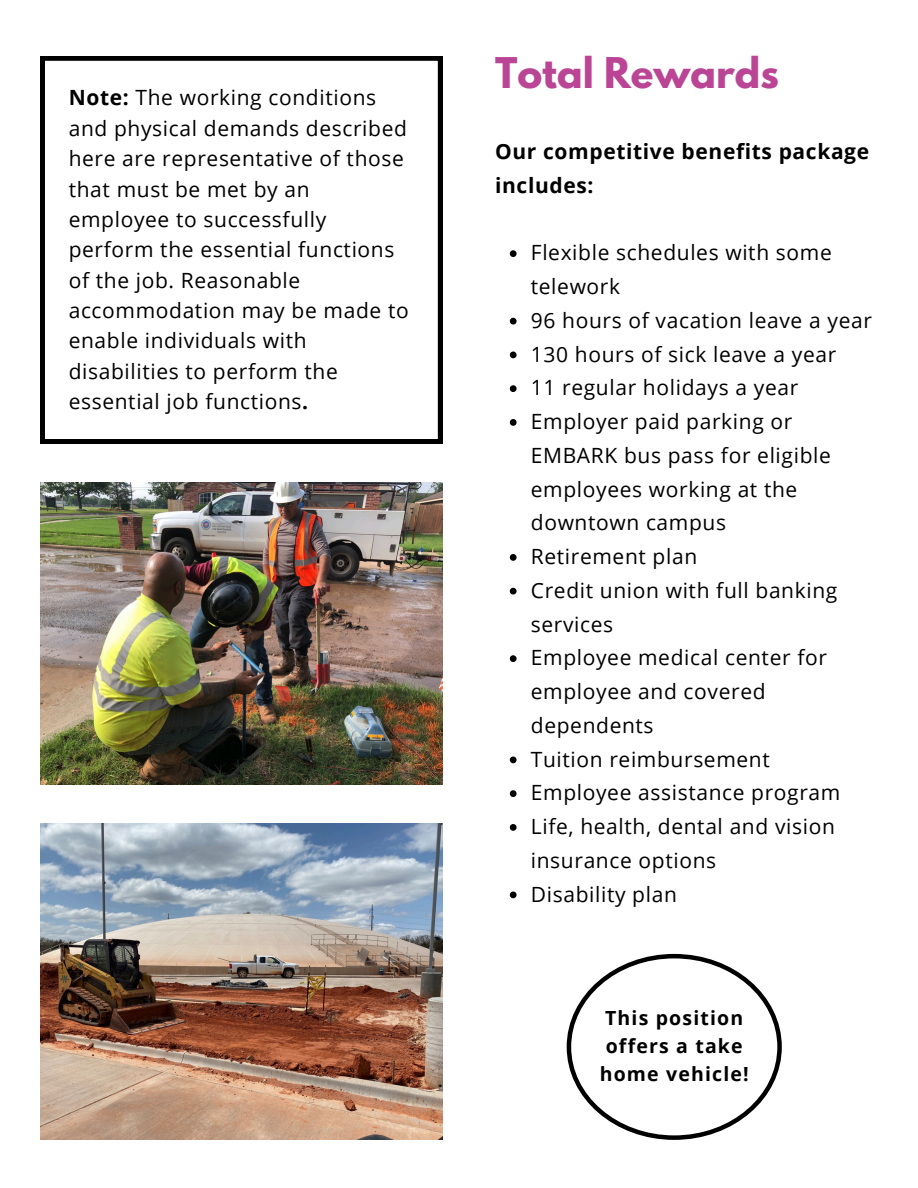
<style>
.page{position:relative;width:918px;height:1188px;background:#fff}
.page>*{position:absolute;margin:0;border:0;box-sizing:border-box;transform-origin:0 0}
.t1{font:700 37.5px "League Spartan";color:#bb4595}
.t2{font:21px/30.3px "Open Sans";letter-spacing:.03em;color:#000}
.t3{font:700 21px/33.8px "Open Sans";letter-spacing:.03em;color:#000}
.t4{font:700 19.5px/28.2px "Open Sans";letter-spacing:.06em;color:#000;text-align:center}
.s1{font-weight:700}
</style>
<div class="page">
<img style="left:40px;top:483px;width:402px;height:301px">
<img style="left:40px;top:823px;width:402px;height:317px">
<svg style="left:510px;top:250px;width:7px;height:7px"></svg>
<svg style="left:510px;top:318px;width:7px;height:7px"></svg>
<svg style="left:510px;top:352px;width:7px;height:6px"></svg>
<svg style="left:510px;top:385px;width:7px;height:7px"></svg>
<svg style="left:510px;top:419px;width:7px;height:7px"></svg>
<svg style="left:510px;top:554px;width:7px;height:7px"></svg>
<svg style="left:510px;top:588px;width:7px;height:7px"></svg>
<svg style="left:510px;top:655px;width:7px;height:7px"></svg>
<svg style="left:510px;top:757px;width:7px;height:6px"></svg>
<svg style="left:510px;top:790px;width:7px;height:7px"></svg>
<svg style="left:510px;top:824px;width:7px;height:7px"></svg>
<svg style="left:510px;top:892px;width:7px;height:6px"></svg>
<svg style="left:40px;top:56px;width:402px;height:387px"></svg>
<svg style="left:567px;top:954px;width:215px;height:186px"></svg>
<p class="t2" style="left:69px;top:82px;width:342px"><span class="s1">Note:</span> The working conditions and physical demands described here are representative of those that must be met by an employee to successfully perform the essential functions of the job. Reasonable accommodation may be made to enable individuals with disabilities to perform the essential job functions<span class="s1">.</span></p>
<p class="t1" style="left:495px;top:55px;width:285px">Total Rewards</p>
<p class="t3" style="left:495px;top:134px;width:375px">Our competitive benefits package includes:</p>
<h1 class="t2" style="left:531px;top:235px;width:302px;line-height:33.8px">Flexible schedules with some telework</h1>
<h2 class="t2" style="left:531px;top:305px;width:343px">96 hours of vacation leave a year</h2>
<p class="t2" style="left:531px;top:338px;width:307px">130 hours of sick leave a year</p>
<p class="t2" style="left:531px;top:372px;width:269px">11 regular holidays a year</p>
<p class="t2" style="left:531px;top:404px;width:301px;line-height:33.8px">Employer paid parking or<br>EMBARK bus pass for eligible employees working at the downtown campus</p>
<p class="t2" style="left:531px;top:541px;width:168px">Retirement plan</p>
<p class="t2" style="left:531px;top:573px;width:308px;line-height:33.8px">Credit union with full banking services</p>
<p class="t2" style="left:531px;top:640px;width:298px;line-height:33.8px">Employee medical center for employee and covered dependents</p>
<p class="t2" style="left:531px;top:743px;width:240px">Tuition reimbursement</p>
<p class="t2" style="left:531px;top:777px;width:311px">Employee assistance program</p>
<p class="t2" style="left:531px;top:809px;width:306px;line-height:33.8px">Life, health, dental and vision insurance options</p>
<p class="t2" style="left:531px;top:878px;width:148px">Disability plan</p>
<p class="t4" style="left:600px;top:1003px;width:151px">This position offers a take home vehicle!</p>
</div>
